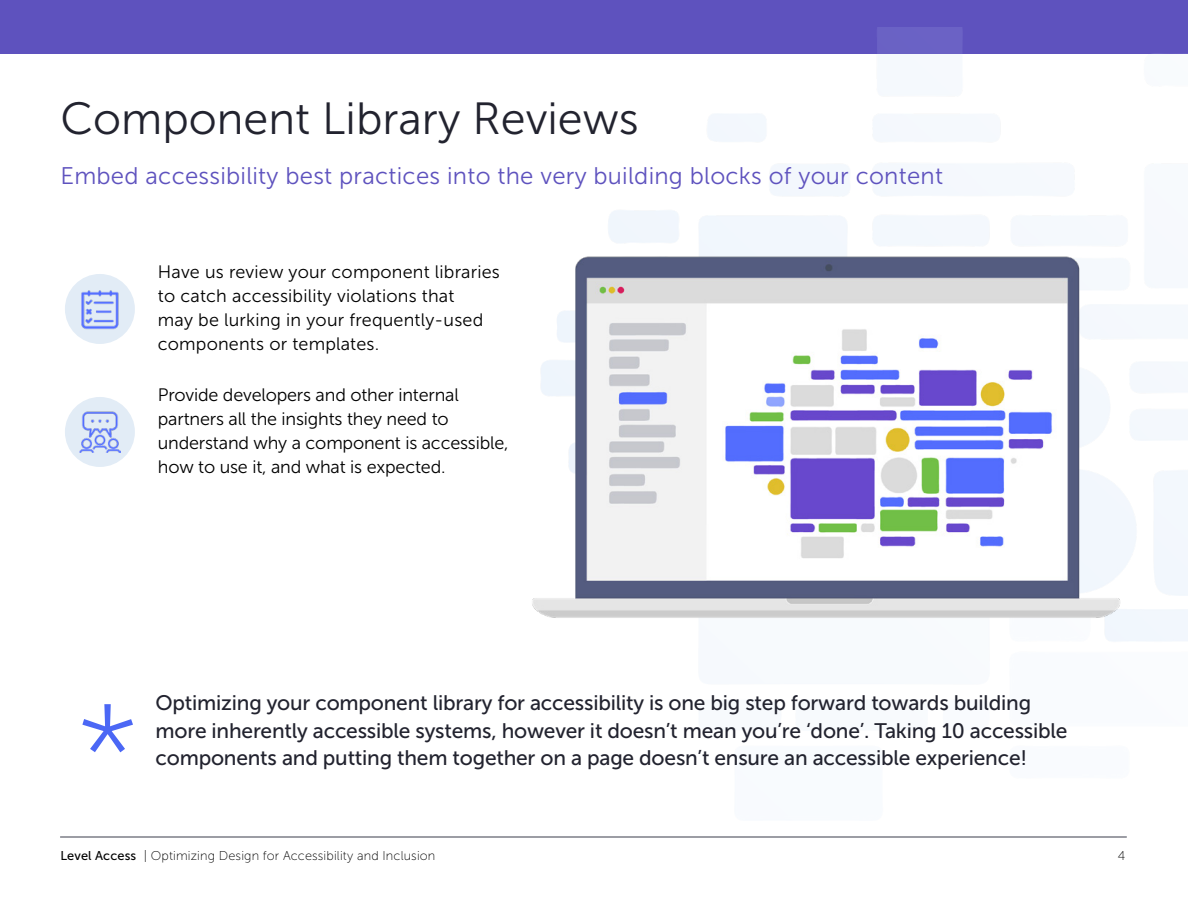
<style>
.page{position:relative;width:1188px;height:918px;background:#fff}
.page>*{position:absolute;margin:0;border:0;box-sizing:border-box;transform-origin:0 0}
.t1{font:135px "Museo Sans 100";color:#4b67f5}
.t2{font:45px "Museo Sans 300";color:#22232f}
.t3{font:24px "Museo Sans 300";letter-spacing:.01em;color:#5e52be}
.t4{font:21px/27.5px "Museo Sans 500";letter-spacing:-.01em;color:#22232f}
.t5{font:18px/24px "Museo Sans 300";letter-spacing:-.01em;color:#000}
.t6{font:18px/23.7px "Museo Sans 300";letter-spacing:.01em;color:#000}
.t7{font:12.75px "Museo Sans 100";letter-spacing:.01em;color:#000}
.s1{font-family:"Museo Sans 500"}
</style>
<div class="page">
<div style="left:0;top:0;width:1188px;height:54px;background:#5e52be"></div>
<img style="left:608px;top:27px;width:580px;height:615px">
<hr style="left:60px;top:837px;width:1066px;height:1px;background:#3a3d4b">
<img style="left:532px;top:248px;width:590px;height:376px">
<div style="left:65px;top:274px;width:70px;height:70px;background:#e2ecf6;border-radius:50%"></div>
<img style="left:81px;top:290px;width:38px;height:40px">
<div style="left:65px;top:397px;width:70px;height:70px;background:#e2ecf6;border-radius:50%"></div>
<img style="left:79px;top:411px;width:42px;height:42px">
<h2 class="t2" style="left:60px;top:94px;width:580px">Component Library Reviews</h2>
<p class="t3" style="left:60px;top:163px;width:884px">Embed accessibility best practices into the very building blocks of your content</p>
<p class="t6" style="left:158px;top:261px;width:343px">Have us review your component libraries to catch accessibility violations that<br>may be lurking in your frequently-used components or templates.</p>
<p class="t5" style="left:158px;top:383px;width:352px">Provide developers and other internal partners all the insights they need to understand why a component is accessible, how to use it, and what is expected.</p>
<h1 class="t1" style="left:76px;top:681px;width:65px">*</h1>
<p class="t4" style="left:156px;top:689px;width:914px">Optimizing your component library for accessibility is one big step forward towards building more inherently accessible systems, however it doesn’t mean you’re ‘done’. Taking 10 accessible components and putting them together on a page doesn’t ensure an accessible experience!</p>
<p class="t7" style="left:60px;top:849px;width:377px"><span class="s1">Level Access</span> | Optimizing Design for Accessibility and Inclusion</p>
<p class="t7" style="left:1118px;top:849px;width:9px">4</p>
</div>
